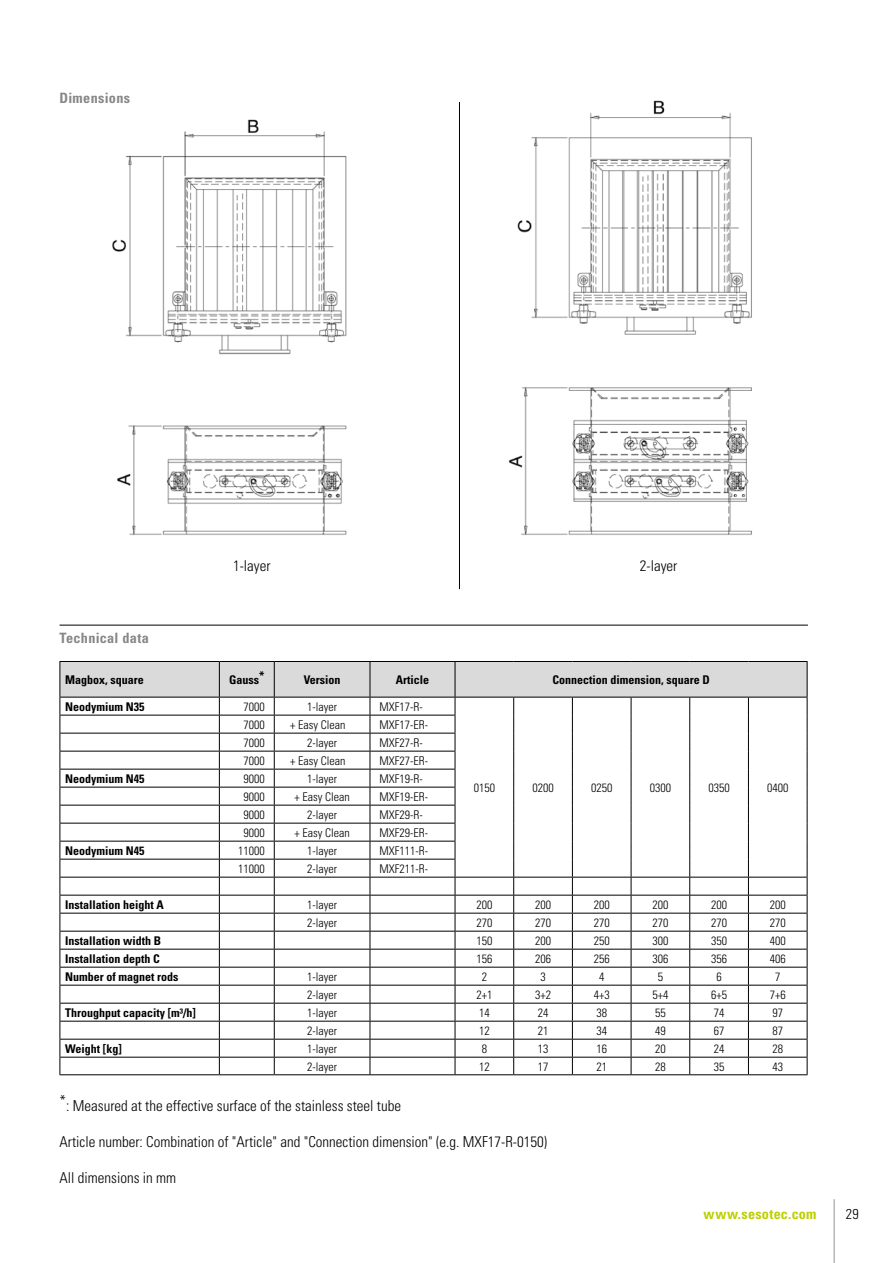
<style>
.page{position:relative;width:893px;height:1263px;background:#fff}
.page>*{position:absolute;margin:0;border:0;box-sizing:border-box;transform-origin:0 0}
.t1{font:300 condensed 15px "Univers";color:#000}
.t2{font:700 condensed 14.25px "Univers";letter-spacing:.02em;color:#878787}
.t3{font:700 condensed 14.25px "Univers";letter-spacing:.015em;color:#bccf00}
.t4{font:300 condensed 14.25px "Univers";color:#000}
.t5{font:300 condensed 12px "Univers";color:#000}
.t6{font:700 condensed 12px "Univers";color:#000}
</style>
<div class="page">
<hr style="left:833px;top:1199px;width:2px;height:64px;background:#b7bab4">
<img style="left:112px;top:101px;width:640px;height:435px">
<hr style="left:60px;top:625px;width:748px;height:1px;background:#000">
<hr style="left:60px;top:1074px;width:159px;height:1px;background:#000">
<hr style="left:219px;top:1074px;width:55px;height:1px;background:#000">
<hr style="left:274px;top:1074px;width:96px;height:1px;background:#000">
<hr style="left:370px;top:1074px;width:85px;height:1px;background:#000">
<hr style="left:455px;top:1074px;width:59px;height:1px;background:#000">
<hr style="left:514px;top:1074px;width:58px;height:1px;background:#000">
<hr style="left:572px;top:1074px;width:59px;height:1px;background:#000">
<hr style="left:631px;top:1074px;width:59px;height:1px;background:#000">
<hr style="left:690px;top:1074px;width:58px;height:1px;background:#000">
<hr style="left:748px;top:1074px;width:59px;height:1px;background:#000">
<svg style="left:60px;top:661px;width:748px;height:413px"></svg>
<hr style="left:459px;top:102px;width:1px;height:487px;background:#000">
<p class="t2" style="left:60px;top:89px;width:72px">Dimensions</p>
<p class="t2" style="left:60px;top:629px;width:91px">Technical data</p>
<p class="t1" style="left:233px;top:557px;width:39px">1-layer</p>
<p class="t1" style="left:640px;top:557px;width:39px">2-layer</p>
<p class="t6" style="left:65px;top:672px;width:80px">Magbox, square</p>
<p class="t6" style="left:229px;top:672px;width:37px">Gauss*</p>
<p class="t6" style="left:304px;top:672px;width:38px">Version</p>
<p class="t6" style="left:396px;top:672px;width:35px">Article</p>
<p class="t6" style="left:552px;top:672px;width:159px">Connection dimension, square D</p>
<p class="t6" style="left:65px;top:699px;width:81px">Neodymium N35</p>
<p class="t5" style="left:243px;top:699px;width:23px">7000</p>
<p class="t5" style="left:307px;top:699px;width:31px">1-layer</p>
<p class="t5" style="left:379px;top:699px;width:45px">MXF17-R-</p>
<p class="t5" style="left:243px;top:717px;width:23px">7000</p>
<p class="t5" style="left:290px;top:717px;width:57px">+ Easy Clean</p>
<p class="t5" style="left:379px;top:717px;width:50px">MXF17-ER-</p>
<p class="t5" style="left:243px;top:735px;width:23px">7000</p>
<p class="t5" style="left:307px;top:735px;width:31px">2-layer</p>
<p class="t5" style="left:379px;top:735px;width:45px">MXF27-R-</p>
<p class="t5" style="left:243px;top:753px;width:23px">7000</p>
<p class="t5" style="left:290px;top:753px;width:57px">+ Easy Clean</p>
<p class="t5" style="left:379px;top:753px;width:50px">MXF27-ER-</p>
<p class="t6" style="left:65px;top:771px;width:81px">Neodymium N45</p>
<p class="t5" style="left:243px;top:771px;width:23px">9000</p>
<p class="t5" style="left:307px;top:771px;width:31px">1-layer</p>
<p class="t5" style="left:379px;top:771px;width:45px">MXF19-R-</p>
<p class="t5" style="left:243px;top:789px;width:23px">9000</p>
<p class="t5" style="left:294px;top:789px;width:57px">+ Easy Clean</p>
<p class="t5" style="left:379px;top:789px;width:50px">MXF19-ER-</p>
<p class="t5" style="left:243px;top:807px;width:23px">9000</p>
<p class="t5" style="left:307px;top:807px;width:31px">2-layer</p>
<p class="t5" style="left:380px;top:807px;width:45px">MXF29-R-</p>
<p class="t5" style="left:243px;top:825px;width:23px">9000</p>
<p class="t5" style="left:294px;top:825px;width:57px">+ Easy Clean</p>
<p class="t5" style="left:380px;top:825px;width:50px">MXF29-ER-</p>
<p class="t6" style="left:65px;top:843px;width:81px">Neodymium N45</p>
<p class="t5" style="left:238px;top:843px;width:28px">11000</p>
<p class="t5" style="left:307px;top:843px;width:31px">1-layer</p>
<p class="t5" style="left:380px;top:843px;width:50px">MXF111-R-</p>
<p class="t5" style="left:238px;top:861px;width:28px">11000</p>
<p class="t5" style="left:307px;top:861px;width:31px">2-layer</p>
<p class="t5" style="left:380px;top:861px;width:50px">MXF211-R-</p>
<p class="t6" style="left:65px;top:897px;width:100px">Installation height A</p>
<p class="t5" style="left:307px;top:897px;width:31px">1-layer</p>
<p class="t5" style="left:476px;top:897px;width:17px">200</p>
<p class="t5" style="left:535px;top:897px;width:17px">200</p>
<p class="t5" style="left:594px;top:897px;width:17px">200</p>
<p class="t5" style="left:652px;top:897px;width:17px">200</p>
<p class="t5" style="left:711px;top:897px;width:17px">200</p>
<p class="t5" style="left:770px;top:897px;width:17px">200</p>
<p class="t5" style="left:307px;top:915px;width:31px">2-layer</p>
<p class="t5" style="left:476px;top:915px;width:17px">270</p>
<p class="t5" style="left:535px;top:915px;width:17px">270</p>
<p class="t5" style="left:594px;top:915px;width:17px">270</p>
<p class="t5" style="left:652px;top:915px;width:17px">270</p>
<p class="t5" style="left:711px;top:915px;width:17px">270</p>
<p class="t5" style="left:770px;top:915px;width:17px">270</p>
<p class="t6" style="left:65px;top:933px;width:98px">Installation width B</p>
<p class="t5" style="left:476px;top:933px;width:17px">150</p>
<p class="t5" style="left:535px;top:933px;width:17px">200</p>
<p class="t5" style="left:594px;top:933px;width:17px">250</p>
<p class="t5" style="left:652px;top:933px;width:17px">300</p>
<p class="t5" style="left:711px;top:933px;width:17px">350</p>
<p class="t5" style="left:770px;top:933px;width:17px">400</p>
<p class="t6" style="left:65px;top:951px;width:96px">Installation depth C</p>
<p class="t5" style="left:476px;top:951px;width:17px">156</p>
<p class="t5" style="left:535px;top:951px;width:17px">206</p>
<p class="t5" style="left:594px;top:951px;width:17px">256</p>
<p class="t5" style="left:652px;top:951px;width:17px">306</p>
<p class="t5" style="left:711px;top:951px;width:17px">356</p>
<p class="t5" style="left:770px;top:951px;width:17px">406</p>
<p class="t6" style="left:65px;top:969px;width:115px">Number of magnet rods</p>
<p class="t5" style="left:307px;top:969px;width:31px">1-layer</p>
<p class="t5" style="left:482px;top:969px;width:7px">2</p>
<p class="t5" style="left:540px;top:969px;width:7px">3</p>
<p class="t5" style="left:599px;top:969px;width:7px">4</p>
<p class="t5" style="left:658px;top:969px;width:7px">5</p>
<p class="t5" style="left:716px;top:969px;width:7px">6</p>
<p class="t5" style="left:775px;top:969px;width:7px">7</p>
<p class="t5" style="left:307px;top:987px;width:31px">2-layer</p>
<p class="t5" style="left:476px;top:987px;width:17px">2+1</p>
<p class="t5" style="left:535px;top:987px;width:17px">3+2</p>
<p class="t5" style="left:594px;top:987px;width:17px">4+3</p>
<p class="t5" style="left:652px;top:987px;width:17px">5+4</p>
<p class="t5" style="left:711px;top:987px;width:17px">6+5</p>
<p class="t5" style="left:770px;top:987px;width:17px">7+6</p>
<p class="t6" style="left:65px;top:1005px;width:132px">Throughput capacity [m³/h]</p>
<p class="t5" style="left:307px;top:1005px;width:31px">1-layer</p>
<p class="t5" style="left:479px;top:1005px;width:12px">14</p>
<p class="t5" style="left:538px;top:1005px;width:12px">24</p>
<p class="t5" style="left:596px;top:1005px;width:12px">38</p>
<p class="t5" style="left:655px;top:1005px;width:12px">55</p>
<p class="t5" style="left:714px;top:1005px;width:12px">74</p>
<p class="t5" style="left:773px;top:1005px;width:12px">97</p>
<p class="t5" style="left:307px;top:1023px;width:31px">2-layer</p>
<p class="t5" style="left:479px;top:1023px;width:12px">12</p>
<p class="t5" style="left:538px;top:1023px;width:12px">21</p>
<p class="t5" style="left:596px;top:1023px;width:12px">34</p>
<p class="t5" style="left:655px;top:1023px;width:12px">49</p>
<p class="t5" style="left:714px;top:1023px;width:12px">67</p>
<p class="t5" style="left:773px;top:1023px;width:12px">87</p>
<p class="t6" style="left:65px;top:1041px;width:58px">Weight [kg]</p>
<p class="t5" style="left:307px;top:1041px;width:31px">1-layer</p>
<p class="t5" style="left:482px;top:1041px;width:7px">8</p>
<p class="t5" style="left:538px;top:1041px;width:12px">13</p>
<p class="t5" style="left:597px;top:1041px;width:12px">16</p>
<p class="t5" style="left:655px;top:1041px;width:12px">20</p>
<p class="t5" style="left:714px;top:1041px;width:12px">24</p>
<p class="t5" style="left:773px;top:1041px;width:12px">28</p>
<p class="t5" style="left:307px;top:1059px;width:31px">2-layer</p>
<p class="t5" style="left:479px;top:1059px;width:12px">12</p>
<p class="t5" style="left:538px;top:1059px;width:12px">17</p>
<p class="t5" style="left:597px;top:1059px;width:12px">21</p>
<p class="t5" style="left:655px;top:1059px;width:12px">28</p>
<p class="t5" style="left:714px;top:1059px;width:12px">35</p>
<p class="t5" style="left:773px;top:1059px;width:12px">43</p>
<p class="t1" style="left:60px;top:1097px;width:343px">*: Measured at the effective surface of the stainless steel tube</p>
<p class="t1" style="left:60px;top:1133px;width:489px">Article number: Combination of "Article" and "Connection dimension" (e.g. MXF17-R-0150)</p>
<p class="t1" style="left:60px;top:1169px;width:118px">All dimensions in mm</p>
<p class="t5" style="left:474px;top:780px;width:23px">0150</p>
<p class="t5" style="left:532px;top:780px;width:23px">0200</p>
<p class="t5" style="left:591px;top:780px;width:23px">0250</p>
<p class="t5" style="left:650px;top:780px;width:23px">0300</p>
<p class="t5" style="left:708px;top:780px;width:23px">0350</p>
<p class="t5" style="left:767px;top:780px;width:23px">0400</p>
<p class="t3" style="left:704px;top:1205px;width:114px">www.sesotec.com</p>
<p class="t4" style="left:846px;top:1205px;width:14px">29</p>
</div>
